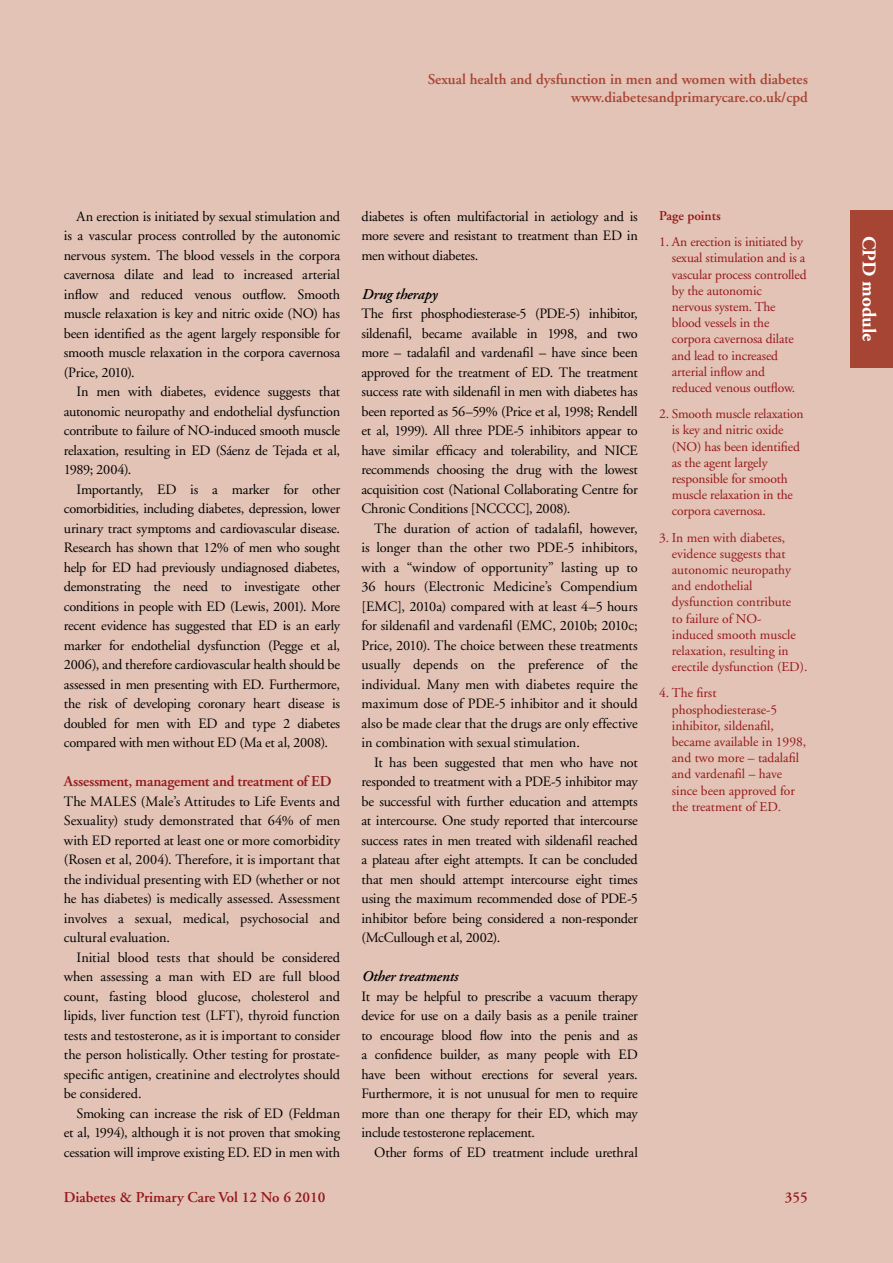
<style>
.page{position:relative;width:893px;height:1263px;background:#e2c3b6}
.page>*{position:absolute;margin:0;border:0;box-sizing:border-box;transform-origin:0 0}
.t1{font:700 19.5px "Adobe Garamond";letter-spacing:-.01em;color:#fff}
.t2{font:600 15px/18px "Adobe Garamond";color:#a74534;text-align:right}
.t3{font:600 15px "Adobe Garamond";letter-spacing:-.01em;color:#96171a}
.t4{font:italic 600 15px "Adobe Garamond";letter-spacing:-.01em;color:#000}
.t5{font:14.25px/19.5px "Adobe Garamond";letter-spacing:-.015em;color:#000;text-align:justify}
.t6{font:13.5px/16.2px "Adobe Garamond";letter-spacing:-.01em;color:#96171a}
.t7{font:600 13.5px "Adobe Garamond";color:#96171a}
</style>
<div class="page">
<div style="left:850px;top:210px;width:43px;height:157px;background:#a74534"></div>
<p class="t2" style="left:428px;top:71px;width:382px">Sexual health and dysfunction in men and women with diabetes www.diabetesandprimarycare.co.uk/cpd</p>
<p class="t5" style="left:64px;top:207px;width:278px;text-indent:13px">An erection is initiated by sexual stimulation and is a vascular process controlled by the autonomic nervous system. The blood vessels in the corpora cavernosa dilate and lead to increased arterial inflow and reduced venous outflow. Smooth muscle relaxation is key and nitric oxide (NO) has been identified as the agent largely responsible for smooth muscle relaxation in the corpora cavernosa (Price, 2010).</p>
<p class="t5" style="left:64px;top:382px;width:278px;text-indent:13px">In men with diabetes, evidence suggests that autonomic neuropathy and endothelial dysfunction contribute to failure of NO-induced smooth muscle relaxation, resulting in ED (Sáenz de Tejada et al, 1989; 2004).</p>
<p class="t5" style="left:64px;top:480px;width:278px;text-indent:13px">Importantly, ED is a marker for other comorbidities, including diabetes, depression, lower urinary tract symptoms and cardiovascular disease.<br>Research has shown that 12% of men who sought help for ED had previously undiagnosed diabetes, demonstrating the need to investigate other conditions in people with ED (Lewis, 2001). More recent evidence has suggested that ED is an early marker for endothelial dysfunction (Pegge et al, 2006), and therefore cardiovascular health should be assessed in men presenting with ED. Furthermore, the risk of developing coronary heart disease is doubled for men with ED and type 2 diabetes compared with men without ED (Ma et al, 2008).</p>
<p class="t3" style="left:64px;top:773px;width:269px">Assessment, management and treatment of ED</p>
<p class="t5" style="left:64px;top:792px;width:278px">The MALES (Male’s Attitudes to Life Events and Sexuality) study demonstrated that 64% of men with ED reported at least one or more comorbidity (Rosen et al, 2004). Therefore, it is important that the individual presenting with ED (whether or not he has diabetes) is medically assessed. Assessment involves a sexual, medical, psychosocial and cultural evaluation.</p>
<p class="t5" style="left:64px;top:948px;width:278px;text-indent:13px">Initial blood tests that should be considered when assessing a man with ED are full blood count, fasting blood glucose, cholesterol and lipids, liver function test (LFT), thyroid function tests and testosterone, as it is important to consider the person holistically. Other testing for prostate&shy;specific antigen, creatinine and electrolytes should be considered.</p>
<p class="t5" style="left:64px;top:1104px;width:278px;text-indent:13px">Smoking can increase the risk of ED (Feldman et al, 1994), although it is not proven that smoking cessation will improve existing ED. ED in men with</p>
<p class="t5" style="left:361px;top:207px;width:278px">diabetes is often multifactorial in aetiology and is more severe and resistant to treatment than ED in men without diabetes.</p>
<p class="t4" style="left:361px;top:286px;width:77px">Drug therapy</p>
<p class="t5" style="left:361px;top:304px;width:278px">The first phosphodiesterase-5 (PDE-5) inhibitor, sildenafil, became available in 1998, and two more – tadalafil and vardenafil – have since been approved for the treatment of ED. The treatment success rate with sildenafil in men with diabetes has been reported as 56–59% (Price et al, 1998; Rendell et al, 1999). All three PDE-5 inhibitors appear to have similar efficacy and tolerability, and NICE recommends choosing the drug with the lowest acquisition cost (National Collaborating Centre for Chronic Conditions [NCCCC], 2008).</p>
<p class="t5" style="left:361px;top:519px;width:278px;text-indent:13px">The duration of action of tadalafil, however, is longer than the other two PDE-5 inhibitors, with a “window of opportunity” lasting up to 36 hours (Electronic Medicine’s Compendium [EMC], 2010a) compared with at least 4–5 hours for sildenafil and vardenafil (EMC, 2010b; 2010c; Price, 2010). The choice between these treatments usually depends on the preference of the individual. Many men with diabetes require the maximum dose of PDE-5 inhibitor and it should also be made clear that the drugs are only effective in combination with sexual stimulation.</p>
<p class="t5" style="left:361px;top:753px;width:278px;text-indent:13px">It has been suggested that men who have not responded to treatment with a PDE-5 inhibitor may be successful with further education and attempts at intercourse. One study reported that intercourse success rates in men treated with sildenafil reached a plateau after eight attempts. It can be concluded that men should attempt intercourse eight times using the maximum recommended dose of PDE-5 inhibitor before being considered a non-responder (McCullough et al, 2002).</p>
<p class="t4" style="left:361px;top:968px;width:98px">Other treatments</p>
<p class="t5" style="left:361px;top:987px;width:278px">It may be helpful to prescribe a vacuum therapy device for use on a daily basis as a penile trainer to encourage blood flow into the penis and as a confidence builder, as many people with ED have been without erections for several years.<br>Furthermore, it is not unusual for men to require more than one therapy for their ED, which may include testosterone replacement.</p>
<p class="t5" style="left:374px;top:1143px;width:265px">Other forms of ED treatment include urethral</p>
<p class="t7" style="left:659px;top:208px;width:63px">Page points</p>
<p class="t6" style="left:672px;top:234px;width:136px;text-indent:-13px">1. An erection is initiated by sexual stimulation and is a vascular process controlled by the autonomic<br>nervous system. The blood vessels in the corpora cavernosa dilate and lead to increased arterial inflow and reduced venous outflow.</p>
<p class="t6" style="left:672px;top:406px;width:133px;text-indent:-13px">2. Smooth muscle relaxation is key and nitric oxide (NO) has been identified as the agent largely responsible for smooth muscle relaxation in the corpora cavernosa.</p>
<p class="t6" style="left:672px;top:529px;width:137px;text-indent:-13px">3. In men with diabetes, evidence suggests that autonomic neuropathy and endothelial dysfunction contribute<br>to failure of NO-<br>induced smooth muscle relaxation, resulting in erectile dysfunction (ED).</p>
<p class="t6" style="left:672px;top:685px;width:136px;text-indent:-13px">4. The first phosphodiesterase-5 inhibitor, sildenafil, became available in 1998, and two more – tadalafil and vardenafil – have since been approved for the treatment of ED.</p>
<p class="t3" style="left:64px;top:1189px;width:263px">Diabetes &amp; Primary Care Vol 12 No 6 2010</p>
<p class="t3" style="left:785px;top:1189px;width:24px">355</p>
<h1 class="t1" style="left:880px;top:236px;width:107px;rotate:90deg">CPD module</h1>
</div>
